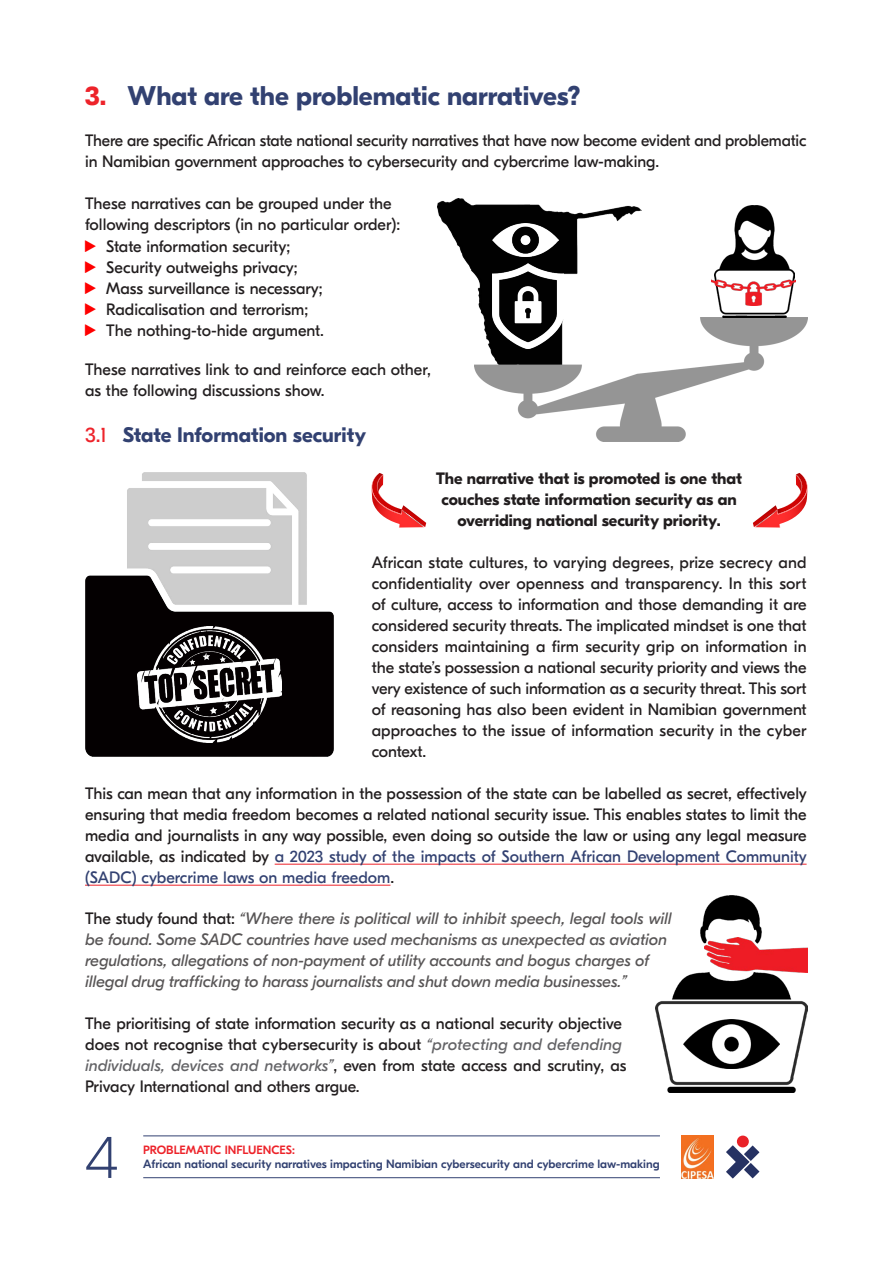
<style>
.page{position:relative;width:893px;height:1263px;background:#fff}
.page>*{position:absolute;margin:0;border:0;box-sizing:border-box;transform-origin:0 0}
.t1{font:100 60.75px "GT Eesti Pro Display";color:#324171}
.Heading_2{font:700 27px "GT Eesti Pro Display";color:#324171}
.Heading_3{font:700 21px "GT Eesti Pro Display";color:#324171}
.Body_Text{font:16.5px/21px "GT Eesti Pro Display";letter-spacing:-.005em;color:#231f20}
.Body_Text-2{font:16.5px/21px "GT Eesti Pro Display";color:#211d1e;text-align:justify}
.Body_Text-3{font:italic 16.5px/21px "GT Eesti Pro Display";letter-spacing:-.005em;color:#585556}
.Body_Text-4{font:700 16.5px/21px "GT Eesti Pro Display";color:#211d1e;text-align:center}
.Body_Text_Bullet_1{font:16.5px "GT Eesti Pro Display";color:#231f20}
.Body_Text_Bullet_1-2{font:16.5px "GT Eesti Pro Display";color:#211d1e}
.t2{font:500 12px "GT Eesti Pro Display";color:#324171}
.t3{font:500 12px "GT Eesti Pro Display";color:#ed232a}
.s1{color:#ed232a}
.s2{font-weight:400;color:#ed232a}
.s3{color:#211d1e}
.s4{color:#324171}
.s5{font-style:normal;color:#211d1e}
.s6{font-style:italic;color:#636366}
.s7{color:#231f20}
</style>
<div class="page">
<img style="left:681px;top:1135px;width:33px;height:43px">
<svg style="left:726px;top:1145px;width:33px;height:33px"></svg>
<div style="left:737px;top:1135px;width:12px;height:12px;background:#e92228;border-radius:50%"></div>
<hr style="left:143px;top:1135px;width:517px;height:1px;background:#324171">
<hr style="left:143px;top:1177px;width:517px;height:1px;background:#324171">
<hr style="left:275px;top:864px;width:532px;height:1px;background:#ed232a">
<hr style="left:85px;top:885px;width:305px;height:1px;background:#ed232a">
<svg style="left:372px;top:473px;width:54px;height:54px"></svg>
<svg style="left:753px;top:473px;width:54px;height:54px"></svg>
<img style="left:85px;top:473px;width:248px;height:283px">
<img style="left:137px;top:626px;width:144px;height:117px">
<img style="left:655px;top:895px;width:153px;height:198px">
<img style="left:683px;top:1020px;width:97px;height:48px">
<svg style="left:702px;top:935px;width:106px;height:39px"></svg>
<img style="left:704px;top:938px;width:104px;height:34px">
<img style="left:438px;top:198px;width:203px;height:172px">
<img style="left:492px;top:263px;width:71px;height:54px">
<img style="left:492px;top:223px;width:66px;height:33px">
<img style="left:475px;top:317px;width:333px;height:125px">
<img style="left:714px;top:205px;width:81px;height:112px">
<img style="left:711px;top:273px;width:85px;height:32px">
<p class="Heading_2" style="left:85px;top:81px;width:497px"><span class="s1">3.</span> What are the problematic narratives?</p>
<p class="Body_Text" style="left:85px;top:130px;width:723px">There are specific African state national security narratives that have now become evident and problematic in Namibian government approaches to cybersecurity and cybercrime law-making.</p>
<p class="Body_Text" style="left:85px;top:193px;width:308px">These narratives can be grouped under the</p>
<p class="Body_Text" style="left:85px;top:214px;width:317px">following descriptors (in no particular order):</p>
<p class="Body_Text_Bullet_1" style="left:106px;top:237px;width:185px">State information security;</p>
<p class="Body_Text_Bullet_1-2" style="left:106px;top:258px;width:193px">Security outweighs privacy;</p>
<p class="Body_Text_Bullet_1-2" style="left:106px;top:279px;width:218px">Mass surveillance is necessary;</p>
<p class="Body_Text_Bullet_1" style="left:106px;top:300px;width:203px">Radicalisation and terrorism;</p>
<p class="Body_Text_Bullet_1" style="left:106px;top:321px;width:219px">The nothing-to-hide argument.</p>
<p class="Body_Text" style="left:85px;top:360px;width:347px">These narratives link to and reinforce each other,</p>
<p class="Body_Text" style="left:85px;top:381px;width:241px">as the following discussions show.</p>
<p class="Heading_3" style="left:85px;top:423px;width:283px"><span class="s2">3.1</span> State Information security</p>
<p class="Body_Text-4" style="left:436px;top:468px;width:308px">The narrative that is promoted is one that couches state information security as an overriding national security priority.</p>
<p class="Body_Text" style="left:372px;top:552px;width:436px;text-align:justify">African state cultures, to varying degrees, prize secrecy and confidentiality over openness and transparency. In this sort of culture, access to information and those demanding it are considered security threats. The implicated mindset is one that considers maintaining a firm security grip on information in the state’s possession a national security priority and views the very existence of such information as a security threat. This sort of reasoning has also been evident in Namibian government approaches to the issue of information security in the cyber context<span class="s3">.</span></p>
<p class="Body_Text-2" style="left:85px;top:783px;width:723px">This can mean that any information in the possession of the state can be labelled as secret, effectively ensuring that media freedom becomes a related national security issue. This enables states to limit the media and journalists in any way possible, even doing so outside the law or using any legal measure available, as indicated by <span class="s4">a 2023 study of the impacts of Southern African Development Community (SADC) cybercrime laws on media freedom</span>.</p>
<p class="Body_Text-3" style="left:85px;top:909px;width:588px"><span class="s5">The study found that:</span> “Where there is political will to inhibit speech, legal tools will be found. Some SADC countries have used mechanisms as unexpected as aviation regulations, allegations of non-payment of utility accounts and bogus charges of illegal drug trafficking to harass journalists and shut down media businesses.”</p>
<p class="Body_Text-2" style="left:85px;top:1013px;width:543px;text-align:left">The prioritising of state information security as a national security objective does not recognise that cybersecurity is about <span class="s6">“protecting and defending individuals, devices and networks”</span><span class="s7">, even from state access and scrutiny, as Privacy International and others argue.</span></p>
<h1 class="t1" style="left:85px;top:1123px;width:35px">4</h1>
<p class="t3" style="left:143px;top:1143px;width:153px">PROBLEMATIC INFLUENCES:</p>
<p class="t2" style="left:143px;top:1157px;width:518px">African national security narratives impacting Namibian cybersecurity and cybercrime law-making</p>
</div>
